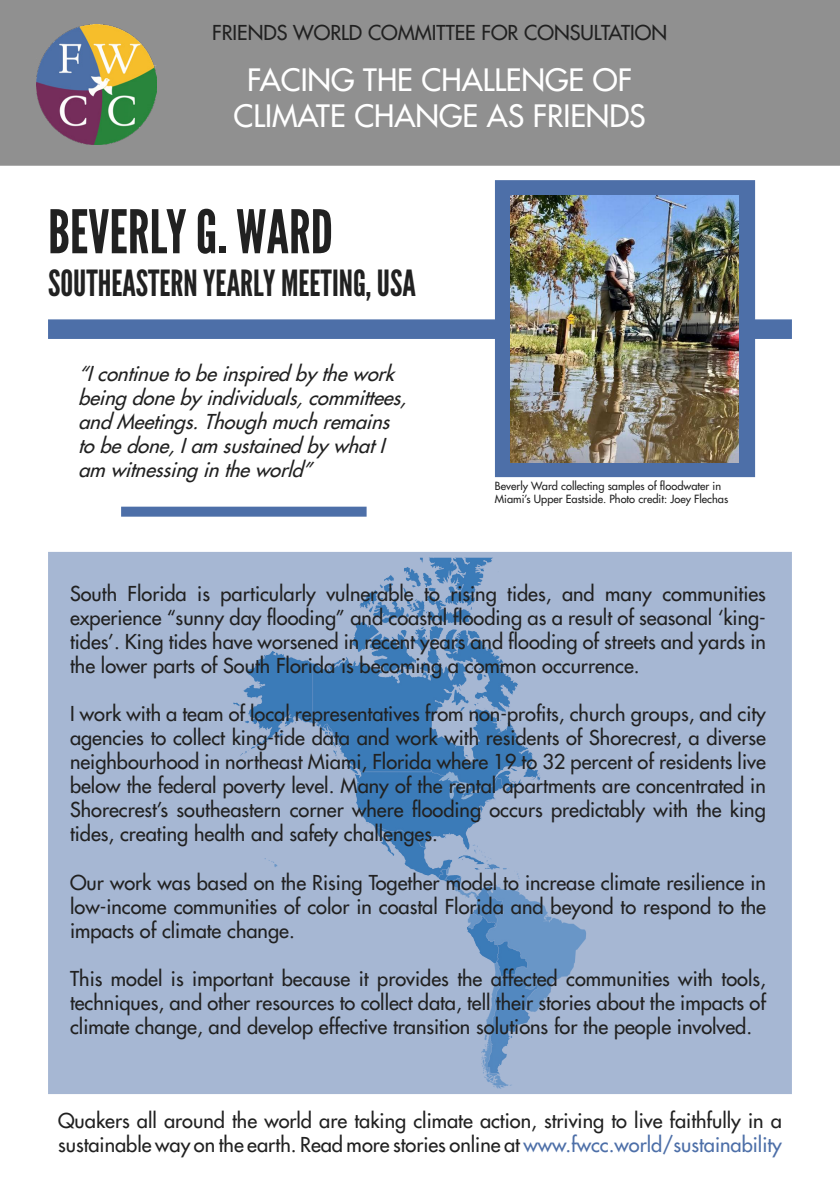
<style>
.page{position:relative;width:840px;height:1191px;background:#fff}
.page>*{position:absolute;margin:0;border:0;box-sizing:border-box;transform-origin:0 0}
.t1{font:60px "League Gothic";color:#212121}
.t2{font:36px "League Gothic";color:#212121}
.t3{font:30px "Futura LT";color:#fff}
.t4{font:20px/24px "Futura LT";color:#212121;text-align:justify}
.t5{font:italic 20px/24px "Futura LT";color:#212121}
.t6{font:11px/13.2px "Futura LT";color:#212121}
.s1{color:#4d6fa8}
</style>
<div class="page">
<div style="left:0;top:0;width:839px;height:166px;background:#909090"></div>
<div style="left:48px;top:319px;width:743px;height:20px;background:#4d6fa8;border:2px solid #4d6fa8"></div>
<svg style="left:48px;top:552px;width:743px;height:542px;background:#9ab0d0"></svg>
<img style="left:36px;top:24px;width:120px;height:120px">
<svg style="left:494px;top:180px;width:260px;height:297px;background:#5e7aaa"></svg>
<div style="left:121px;top:506px;width:245px;height:10px;background:#4d6fa8;border:2px solid #4d6fa8"></div>
<img style="left:510px;top:196px;width:228px;height:266px">
<p class="t4" style="left:212px;top:20px;width:456px">FRIENDS WORLD COMMITTEE FOR CONSULTATION</p>
<p class="t3" style="left:247px;top:60px;width:386px">FACING THE CHALLENGE OF</p>
<p class="t3" style="left:233px;top:96px;width:413px">CLIMATE CHANGE AS FRIENDS</p>
<p class="t1" style="left:48px;top:196px;width:286px">BEVERLY G. WARD</p>
<p class="t2" style="left:48px;top:262px;width:369px">SOUTHEASTERN YEARLY MEETING, USA</p>
<p class="t5" style="left:78px;top:362px;width:336px">“Icontinuetobeinspiredby thework beingdoneby individuals,committees, andMeetings.Thoughmuchremains tobedone,Iam sustainedby whatI am witnessingintheworld”</p>
<p class="t6" style="left:494px;top:479px;width:235px">Beverly Ward collecting samples of floodwater in<br>Miami’s Upper Eastside. Photo credit: Joey Flechas</p>
<p class="t4" style="left:70px;top:582px;width:697px">South Florida is particularly vulnerable to rising tides, and many communities experience “sunny day flooding” and coastal flooding as a result of seasonal ‘king&shy;tides’. King tides have worsened in recent years and flooding of streets and yards in the lower parts of South Florida is becoming a common occurrence.</p>
<p class="t4" style="left:70px;top:702px;width:697px">I work with a team of local representatives from non-profits, church groups, and city agencies to collect king-tide data and work with residents of Shorecrest, a diverse neighbourhood in northeast Miami, Florida where 19 to 32 percent of residents live below the federal poverty level. Many of the rental apartments are concentrated in Shorecrest’s southeastern corner where flooding occurs predictably with the king tides, creating health and safety challenges.</p>
<p class="t4" style="left:70px;top:870px;width:697px">Our work was based on the Rising Together model to increase climate resilience in low-income communities of color in coastal Florida and beyond to respond to the impacts of climate change.</p>
<p class="t4" style="left:70px;top:966px;width:697px">This model is important because it provides the affected communities with tools, techniques, and other resources to collect data, tell their stories about the impacts of climate change, and develop effective transition solutions for the people involved.</p>
<p class="t4" style="left:58px;top:1108px;width:725px">Quakers all around the world are taking climate action, striving to live faithfully in a sustainable way on the earth. Read more stories online at <span class="s1">www.fwcc.world/sustainability</span></p>
</div>
